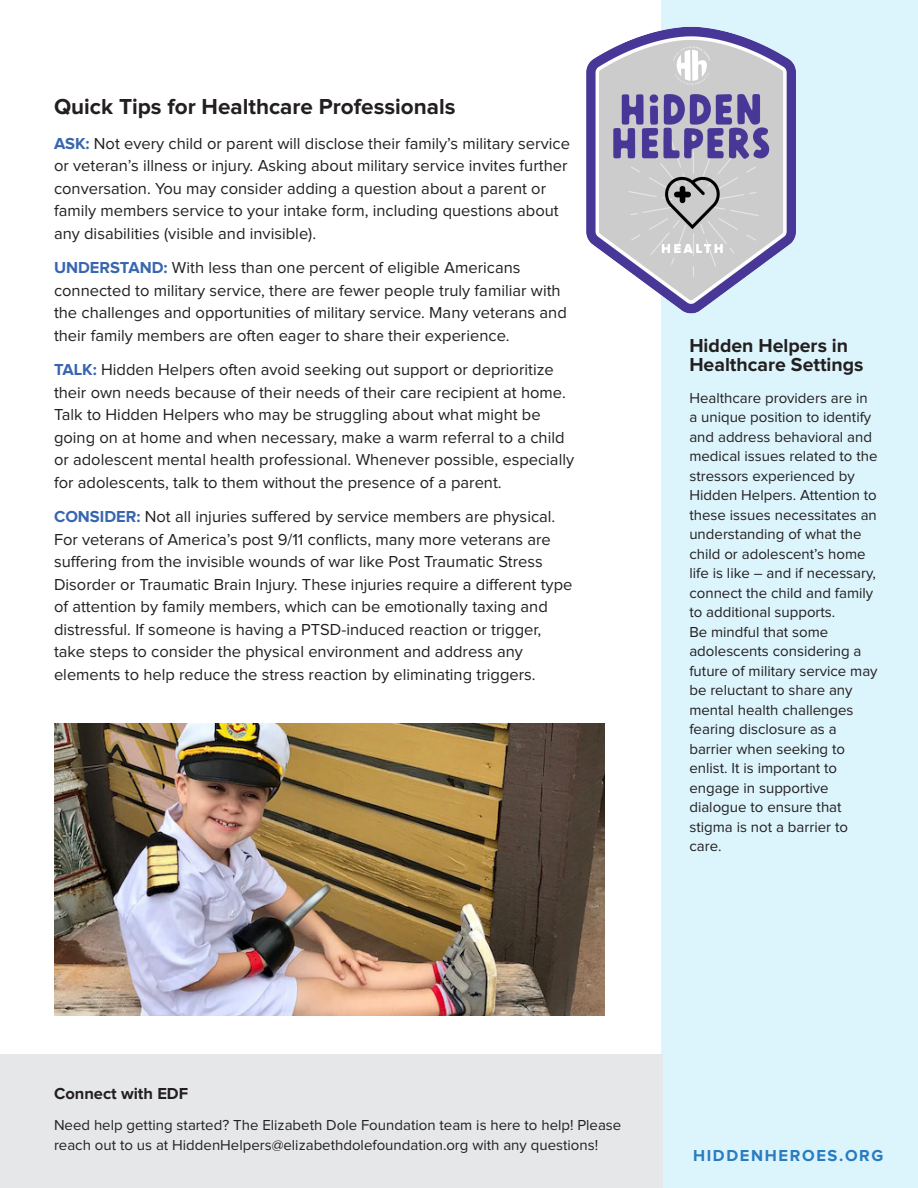
<style>
.page{position:relative;width:918px;height:1188px;background:#fff}
.page>*{position:absolute;margin:0;border:0;box-sizing:border-box;transform-origin:0 0}
.t1{font:700 22.5px "Proxima Nova";color:#231f20}
.t2{font:700 19.5px/19.5px "Proxima Nova";color:#231f20}
.t3{font:16.5px/22.5px "Proxima Nova";color:#231f20}
.t4{font:700 16.5px "Proxima Nova";letter-spacing:.1em;color:#287cc0}
.t5{font:700 16.5px "Proxima Nova";color:#231f20}
.t6{font:15px/19.5px "Proxima Nova";color:#231f20}
.s1{font-weight:700;color:#3866af}
</style>
<div class="page">
<div style="left:662px;top:0;width:256px;height:1188px;background:#dcf4fc"></div>
<img style="left:586px;top:13px;width:210px;height:315px">
<div style="left:0;top:1055px;width:662px;height:133px;background:#e6e7e9"></div>
<img style="left:54px;top:724px;width:551px;height:291px">
<p class="t1" style="left:54px;top:96px;width:403px">Quick Tips for Healthcare Professionals</p>
<p class="t3" style="left:54px;top:133px;width:517px"><span class="s1">ASK:</span> Not every child or parent will disclose their family’s military service or veteran’s illness or injury. Asking about military service invites further conversation. You may consider adding a question about a parent or family members service to your intake form, including questions about any disabilities (visible and invisible).</p>
<p class="t3" style="left:54px;top:257px;width:514px"><span class="s1">UNDERSTAND:</span> With less than one percent of eligible Americans connected to military service, there are fewer people truly familiar with the challenges and opportunities of military service. Many veterans and their family members are often eager to share their experience.</p>
<p class="t3" style="left:54px;top:359px;width:522px"><span class="s1">TALK:</span> Hidden Helpers often avoid seeking out support or deprioritize their own needs because of their needs of their care recipient at home.<br>Talk to Hidden Helpers who may be struggling about what might be going on at home and when necessary, make a warm referral to a child or adolescent mental health professional. Whenever possible, especially for adolescents, talk to them without the presence of a parent.</p>
<p class="t3" style="left:54px;top:506px;width:520px"><span class="s1">CONSIDER:</span> Not all injuries suffered by service members are physical.<br>For veterans of America’s post 9/11 conflicts, many more veterans are suffering from the invisible wounds of war like Post Traumatic Stress Disorder or Traumatic Brain Injury. These injuries require a different type of attention by family members, which can be emotionally taxing and distressful. If someone is having a PTSD-induced reaction or trigger, take steps to consider the physical environment and address any elements to help reduce the stress reaction by eliminating triggers.</p>
<p class="t2" style="left:689px;top:336px;width:176px">Hidden Helpers in<br>Healthcare Settings</p>
<p class="t6" style="left:689px;top:389px;width:190px">Healthcare providers are in a unique position to identify and address behavioral and medical issues related to the stressors experienced by<br>Hidden Helpers. Attention to these issues necessitates an understanding of what the child or adolescent’s home life is like – and if necessary, connect the child and family to additional supports.<br>Be mindful that some adolescents considering a future of military service may be reluctant to share any mental health challenges fearing disclosure as a barrier when seeking to enlist. It is important to engage in supportive dialogue to ensure that stigma is not a barrier to care.</p>
<p class="t5" style="left:54px;top:1086px;width:136px">Connect with EDF</p>
<p class="t6" style="left:54px;top:1116px;width:569px">Need help getting started? The Elizabeth Dole Foundation team is here to help! Please reach out to us at HiddenHelpers@elizabethdolefoundation.org with any questions!</p>
<p class="t4" style="left:693px;top:1148px;width:192px">HIDDENHEROES.ORG</p>
</div>
